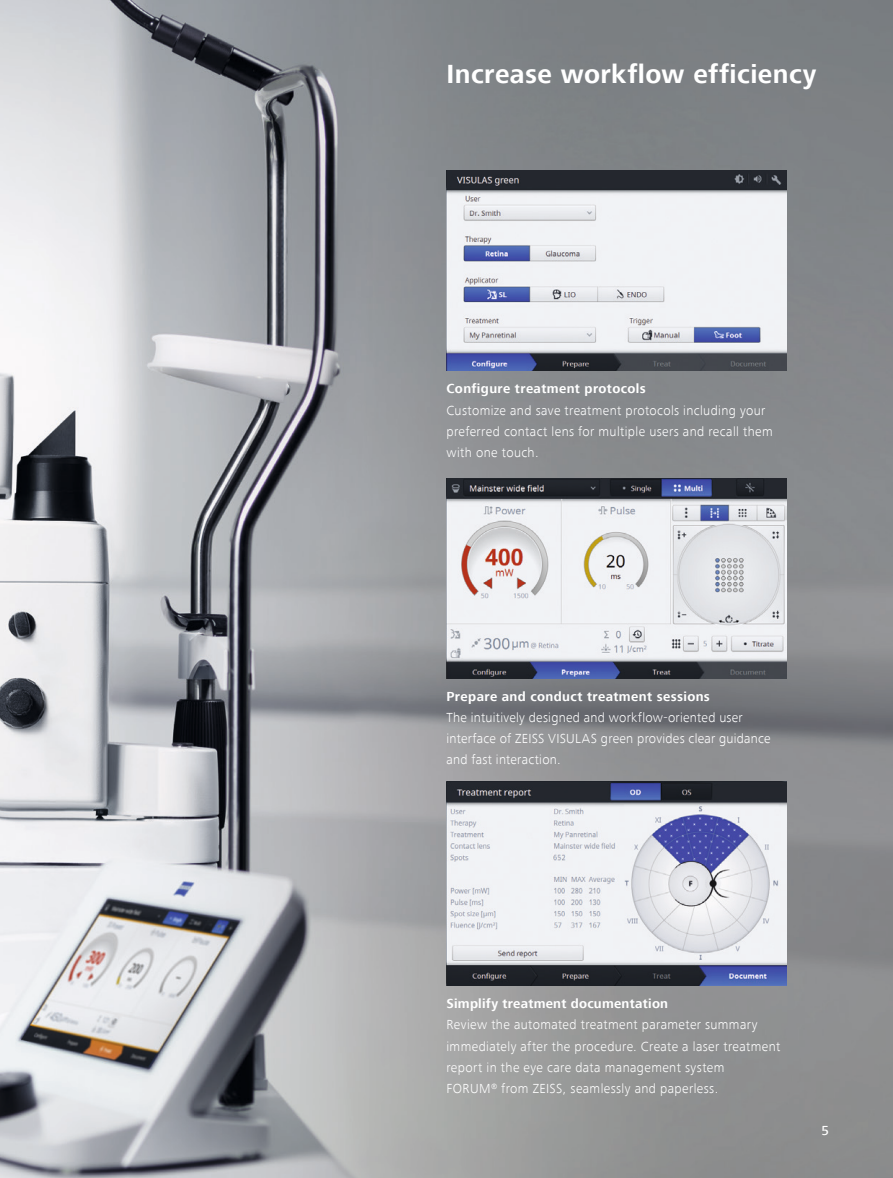
<style>
.page{position:relative;width:893px;height:1178px;background:#fff}
.page>*{position:absolute;margin:0;border:0;box-sizing:border-box;transform-origin:0 0}
.Headline_bold{font:700 27px "ZEISS Frutiger Next W1 G";letter-spacing:.015em;color:#fff}
.Copy_Headline_bold{font:300 13.5px/21.1px "ZEISS Frutiger Next W1 G";letter-spacing:.025em;color:#fff}
.Copy_Headline_bold-2{font:700 13.5px "ZEISS Frutiger Next W1 G";letter-spacing:.025em;color:#fff}
.t1{font:500 13.5px "ZEISS Frutiger Next W1 G";color:#fff}
</style>
<div class="page">
<img style="left:0;top:0;width:893px;height:1178px">
<img style="left:446px;top:170px;width:341px;height:200px">
<img style="left:446px;top:478px;width:341px;height:200px">
<img style="left:446px;top:781px;width:341px;height:204px">
<p class="Headline_bold" style="left:446px;top:59px;width:371px">Increase workflow efficiency</p>
<p class="Copy_Headline_bold-2" style="left:446px;top:381px;width:201px">Configure treatment protocols</p>
<p class="Copy_Headline_bold" style="left:446px;top:400px;width:328px">Customize and save treatment protocols including your preferred contact lens for multiple users and recall them with one touch.</p>
<p class="Copy_Headline_bold-2" style="left:446px;top:688px;width:265px">Prepare and conduct treatment sessions</p>
<p class="Copy_Headline_bold" style="left:446px;top:707px;width:326px">The intuitively designed and workflow-oriented user interface of ZEISS VISULAS green provides clear guidance and fast interaction.</p>
<p class="Copy_Headline_bold-2" style="left:446px;top:996px;width:223px">Simplify treatment documentation</p>
<p class="Copy_Headline_bold" style="left:446px;top:1014px;width:335px">Review the automated treatment parameter summary immediately after the procedure. Create a laser treatment report in the eye care data management system<br>FORUM<sup>®</sup> from ZEISS, seamlessly and paperless.</p>
<p class="t1" style="left:822px;top:1123px;width:9px">5</p>
</div>
